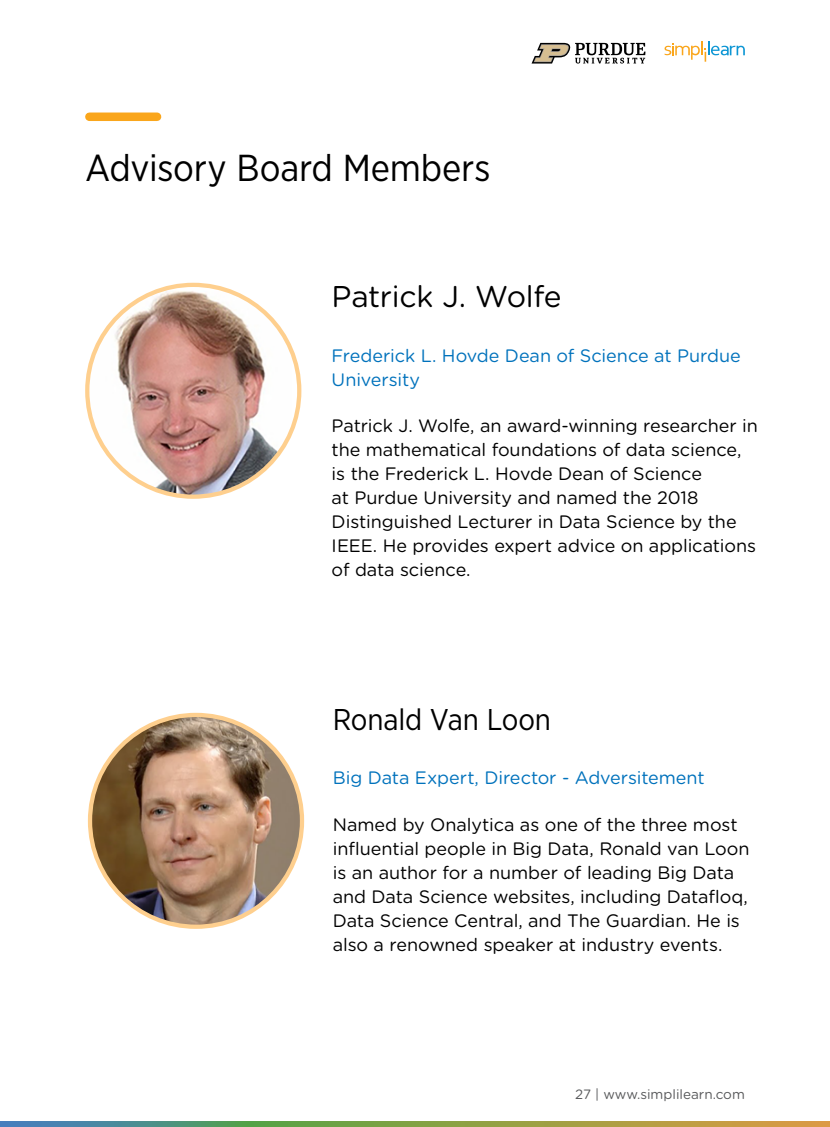
<style>
.page{position:relative;width:830px;height:1127px;background:#fff}
.page>*{position:absolute;margin:0;border:0;box-sizing:border-box;transform-origin:0 0}
.t1{font:37.5px "Gotham Narrow";letter-spacing:-.005em;color:#000}
.t2{font:30px "Gotham Rounded";letter-spacing:-.015em;color:#000}
.t3{font:30px "Gotham Narrow";letter-spacing:-.005em;color:#000}
.t4{font:18px/24px "Gotham Rounded";letter-spacing:-.005em;color:#000}
.t5{font:18px/24px "Gotham Rounded";letter-spacing:-.005em;color:#0072bc}
.t6{font:13.5px "Gotham Rounded";color:#58595b}
</style>
<div class="page">
<svg style="left:0;top:1121px;width:829px;height:6px;background:#839a5a"></svg>
<div style="left:89px;top:113px;width:68px;height:8px;background:#faa61c"></div>
<img style="left:87px;top:290px;width:204px;height:207px">
<svg style="left:664px;top:41px;width:80px;height:21px"></svg>
<svg style="left:531px;top:43px;width:114px;height:21px"></svg>
<img style="left:90px;top:715px;width:212px;height:212px;border-radius:106px">
<h1 class="t1" style="left:85px;top:145px;width:406px">Advisory Board Members</h1>
<h2 class="t2" style="left:331px;top:275px;width:231px">Patrick J. Wolfe</h2>
<p class="t5" style="left:331px;top:342px;width:410px">Frederick L. Hovde Dean of Science at Purdue<br>University</p>
<p class="t4" style="left:331px;top:413px;width:427px">Patrick J. Wolfe, an award-winning researcher in the mathematical foundations of data science, is the Frederick L. Hovde Dean of Science<br>at Purdue University and named the 2018<br>Distinguished Lecturer in Data Science by the IEEE. He provides expert advice on applications of data science.</p>
<h2 class="t3" style="left:332px;top:700px;width:220px">Ronald Van Loon</h2>
<p class="t5" style="left:332px;top:765px;width:373px">Big Data Expert, Director - Adversitement</p>
<p class="t4" style="left:332px;top:812px;width:418px">Named by Onalytica as one of the three most influential people in Big Data, Ronald van Loon is an author for a number of leading Big Data and Data Science websites, including Datafloq, Data Science Central, and The Guardian. He is also a renowned speaker at industry events.</p>
<p class="t6" style="left:575px;top:1085px;width:171px">27 | www.simplilearn.com</p>
</div>
